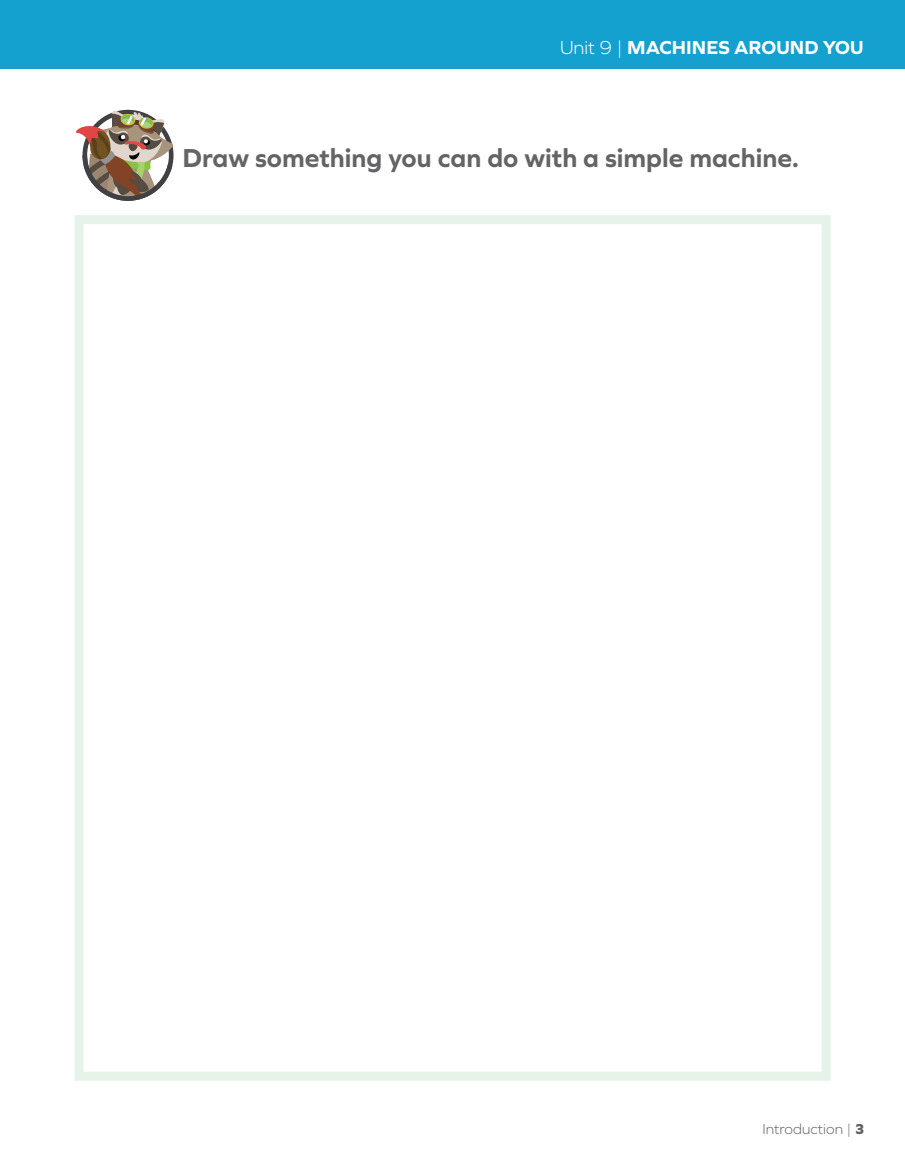
<style>
.page{position:relative;width:905px;height:1175px;background:#fff}
.page>*{position:absolute;margin:0;border:0;box-sizing:border-box;transform-origin:0 0}
.t1{font:700 27px "Graphie";color:#636466}
.t2{font:700 19.5px "Graphie";color:#fff}
.t3{font:300 15px "Graphie";color:#636466}
.s1{font-weight:300}
.s2{font-weight:800}
</style>
<div class="page">
<svg style="left:76px;top:110px;width:98px;height:91px"></svg>
<div style="left:74px;top:215px;width:756px;height:865px;border:9px solid #e6f3e9"></div>
<div style="left:0;top:0;width:904px;height:68px;background:#14a1d0"></div>
<p class="t2" style="left:560px;top:36px;width:305px"><span class="s1">Unit 9 |</span> MACHINES AROUND YOU</p>
<p class="t1" style="left:182px;top:142px;width:618px">Draw something you can do with a simple machine.</p>
<p class="t3" style="left:762px;top:1120px;width:103px">Introduction | <span class="s2">3</span></p>
</div>
